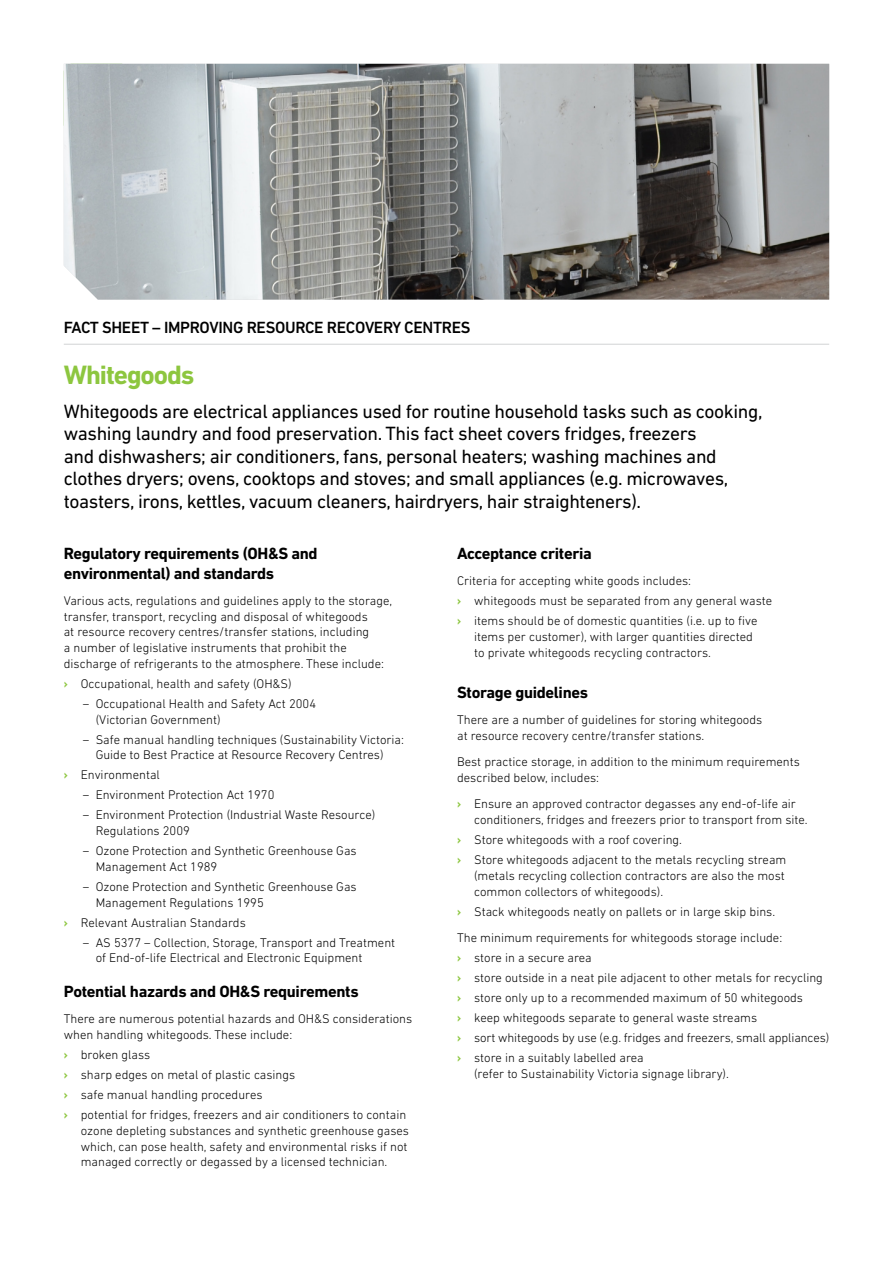
<style>
.page{position:relative;width:893px;height:1263px;background:#fff}
.page>*{position:absolute;margin:0;border:0;box-sizing:border-box;transform-origin:0 0}
.Heading_1{font:700 27px "DIN Next LT Pro";letter-spacing:-.04em;color:#8dc63f}
.Heading_2{font:19.5px/22.5px "DIN Next LT Pro";letter-spacing:-.02em;color:#000}
.Heading_3{font:700 16.5px/19.5px "DIN Next LT Pro";letter-spacing:-.02em;color:#000}
.Case_Study{font:500 16.5px "DIN Next LT Pro";letter-spacing:-.02em;color:#000}
.Body_Copy_lead_into{font:300 12.75px/15.8px "DIN Next LT Pro";color:#000}
.Body_Copy{font:300 12.75px/15.8px "DIN Next LT Pro";color:#000}
.s1{font-weight:700;color:#8dc63f}
</style>
<div class="page">
<hr style="left:64px;top:344px;width:765px;height:1px;background:#d1d3d4">
<img style="left:64px;top:64px;width:765px;height:236px">
<p class="Case_Study" style="left:64px;top:318px;width:408px">FACT SHEET – IMPROVING RESOURCE RECOVERY CENTRES</p>
<p class="Heading_1" style="left:64px;top:359px;width:132px">Whitegoods</p>
<p class="Heading_2" style="left:64px;top:399px;width:700px">Whitegoods are electrical appliances used for routine household tasks such as cooking, washing laundry and food preservation. This fact sheet covers fridges, freezers<br>and dishwashers; air conditioners, fans, personal heaters; washing machines and clothes dryers; ovens, cooktops and stoves; and small appliances (e.g. microwaves, toasters, irons, kettles, vacuum cleaners, hairdryers, hair straighteners).</p>
<p class="Heading_3" style="left:64px;top:544px;width:255px">Regulatory requirements (OH&amp;S and environmental) and standards</p>
<p class="Body_Copy_lead_into" style="left:64px;top:592px;width:330px">Various acts, regulations and guidelines apply to the storage, transfer, transport, recycling and disposal of whitegoods<br>at resource recovery centres/transfer stations, including<br>a number of legislative instruments that prohibit the discharge of refrigerants to the atmosphere. These include:</p>
<p class="Body_Copy_lead_into" style="left:64px;top:675px;width:229px"><span class="s1">›</span> Occupational, health and safety (OH&amp;S)</p>
<p class="Body_Copy_lead_into" style="left:96px;top:695px;width:222px;text-indent:-13px">– Occupational Health and Safety Act 2004 (Victorian Government)</p>
<p class="Body_Copy_lead_into" style="left:96px;top:731px;width:310px;text-indent:-13px">– Safe manual handling techniques (Sustainability Victoria:<br>Guide to Best Practice at Resource Recovery Centres)</p>
<p class="Body_Copy_lead_into" style="left:64px;top:767px;width:98px"><span class="s1">›</span> Environmental</p>
<p class="Body_Copy_lead_into" style="left:83px;top:787px;width:193px">– Environment Protection Act 1970</p>
<p class="Body_Copy_lead_into" style="left:96px;top:807px;width:281px;text-indent:-13px">– Environment Protection (Industrial Waste Resource)<br>Regulations 2009</p>
<p class="Body_Copy_lead_into" style="left:96px;top:843px;width:262px;text-indent:-13px">– Ozone Protection and Synthetic Greenhouse Gas<br>Management Act 1989</p>
<p class="Body_Copy_lead_into" style="left:96px;top:878px;width:262px;text-indent:-13px">– Ozone Protection and Synthetic Greenhouse Gas<br>Management Regulations 1995</p>
<p class="Body_Copy_lead_into" style="left:64px;top:914px;width:184px"><span class="s1">›</span> Relevant Australian Standards</p>
<p class="Body_Copy_lead_into" style="left:96px;top:934px;width:301px;text-indent:-13px">– AS 5377 – Collection, Storage, Transport and Treatment of End-of-life Electrical and Electronic Equipment</p>
<p class="Heading_3" style="left:64px;top:981px;width:296px">Potential hazards and OH&amp;S requirements</p>
<p class="Body_Copy_lead_into" style="left:64px;top:1011px;width:350px">There are numerous potential hazards and OH&amp;S considerations when handling whitegoods. These include:</p>
<p class="Body_Copy_lead_into" style="left:64px;top:1047px;width:88px"><span class="s1">›</span> broken glass</p>
<p class="Body_Copy_lead_into" style="left:64px;top:1067px;width:233px"><span class="s1">›</span> sharp edges on metal of plastic casings</p>
<p class="Body_Copy_lead_into" style="left:64px;top:1087px;width:200px"><span class="s1">›</span> safe manual handling procedures</p>
<p class="Body_Copy_lead_into" style="left:81px;top:1107px;width:330px;text-indent:-17px"><span class="s1">›</span> potential for fridges, freezers and air conditioners to contain ozone depleting substances and synthetic greenhouse gases which, can pose health, safety and environmental risks if not managed correctly or degassed by a licensed technician.</p>
<p class="Heading_3" style="left:457px;top:544px;width:136px">Acceptance criteria</p>
<p class="Body_Copy_lead_into" style="left:457px;top:573px;width:236px">Criteria for accepting white goods includes:</p>
<p class="Body_Copy_lead_into" style="left:457px;top:593px;width:317px"><span class="s1">›</span> whitegoods must be separated from any general waste</p>
<p class="Body_Copy_lead_into" style="left:474px;top:613px;width:285px;text-indent:-17px"><span class="s1">›</span> items should be of domestic quantities (i.e. up to five items per customer), with larger quantities directed to private whitegoods recycling contractors.</p>
<p class="Heading_3" style="left:457px;top:682px;width:133px">Storage guidelines</p>
<p class="Body_Copy" style="left:457px;top:712px;width:307px">There are a number of guidelines for storing whitegoods at resource recovery centre/transfer stations.</p>
<p class="Body_Copy" style="left:457px;top:754px;width:344px">Best practice storage, in addition to the minimum requirements described below, includes:</p>
<p class="Body_Copy_lead_into" style="left:474px;top:796px;width:335px;text-indent:-17px"><span class="s1">›</span> Ensure an approved contractor degasses any end-of-life air conditioners, fridges and freezers prior to transport from site.</p>
<p class="Body_Copy_lead_into" style="left:457px;top:832px;width:226px"><span class="s1">›</span> Store whitegoods with a roof covering.</p>
<p class="Body_Copy_lead_into" style="left:474px;top:852px;width:314px;text-align:justify;text-indent:-17px"><span class="s1">›</span> Store whitegoods adjacent to the metals recycling stream (metals recycling collection contractors are also the most common collectors of whitegoods).</p>
<p class="Body_Copy_lead_into" style="left:457px;top:903px;width:320px"><span class="s1">›</span> Stack whitegoods neatly on pallets or in large skip bins.</p>
<p class="Body_Copy_lead_into" style="left:457px;top:930px;width:327px">The minimum requirements for whitegoods storage include:</p>
<p class="Body_Copy_lead_into" style="left:457px;top:950px;width:136px"><span class="s1">›</span> store in a secure area</p>
<p class="Body_Copy_lead_into" style="left:457px;top:970px;width:367px"><span class="s1">›</span> store outside in a neat pile adjacent to other metals for recycling</p>
<p class="Body_Copy_lead_into" style="left:457px;top:990px;width:347px"><span class="s1">›</span> store only up to a recommended maximum of 50 whitegoods</p>
<p class="Body_Copy_lead_into" style="left:457px;top:1010px;width:302px"><span class="s1">›</span> keep whitegoods separate to general waste streams</p>
<p class="Body_Copy_lead_into" style="left:457px;top:1030px;width:374px"><span class="s1">›</span> sort whitegoods by use (e.g. fridges and freezers, small appliances)</p>
<p class="Body_Copy_lead_into" style="left:474px;top:1050px;width:256px;text-indent:-17px"><span class="s1">›</span> store in a suitably labelled area<br>(refer to Sustainability Victoria signage library).</p>
</div>
